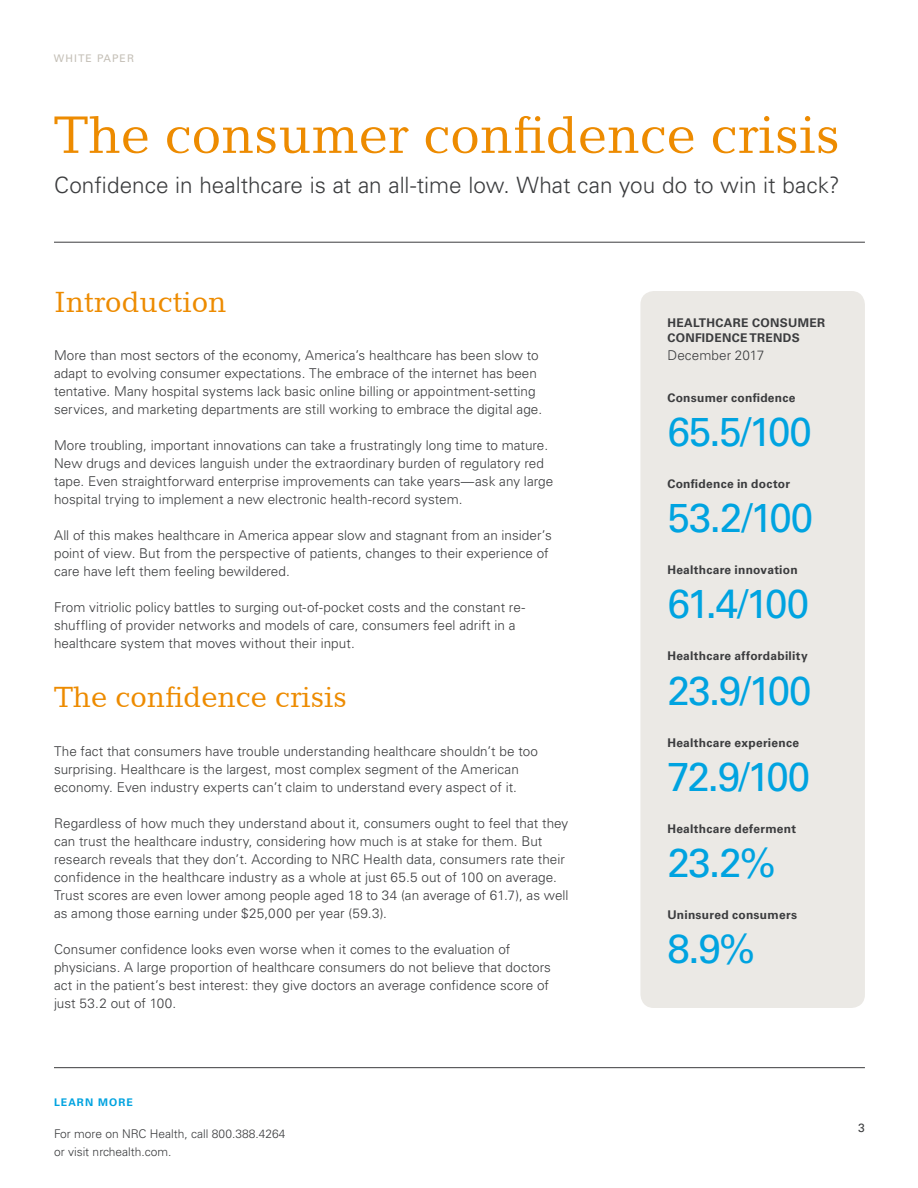
<style>
.page{position:relative;width:918px;height:1188px;background:#fff}
.page>*{position:absolute;margin:0;border:0;box-sizing:border-box;transform-origin:0 0}
.t1{font:54px "Candida BT";color:#ed8b00}
.t2{font:40.5px "Univers LT Std";letter-spacing:-.045em;color:#00a3e0}
.t3{font:30px "Candida BT";color:#ed8b00}
.P_-_Large_intro{font:300 22.5px "Univers LT Std";color:#3b3c3e}
.t4{font:300 13.5px/18px "Univers LT Std";letter-spacing:.005em;color:#3b3c3e}
.P_Heading{font:700 12px "Univers LT Std";letter-spacing:.02em;color:#3b3c3e}
.t5{font:300 12px/18px "Univers LT Std";color:#3b3c3e}
.H2_Gray{font:700 12px/15px "Univers LT Std";letter-spacing:.025em;color:#3b3c3e}
.t6{font:12px "Univers LT Std";color:#3b3c3e}
.t7{font:10.5px "Univers LT Std";letter-spacing:.1em;color:#c4bfb6}
.t8{font:700 10.5px "Univers LT Std";letter-spacing:.1em;color:#00a3e0}
</style>
<div class="page">
<div style="left:640px;top:291px;width:225px;height:717px;background:#ebe9e5;border-radius:14px"></div>
<hr style="left:54px;top:1067px;width:811px;height:1px;background:#3b3c3e">
<hr style="left:54px;top:242px;width:811px;height:1px;background:#3b3c3e">
<p class="t7" style="left:54px;top:52px;width:82px">WHITE PAPER</p>
<p class="t1" style="left:54px;top:101px;width:787px">The consumer confidence crisis</p>
<p class="P_-_Large_intro" style="left:54px;top:172px;width:787px">Confidence in healthcare is at an all-time low. What can you do to win it back?</p>
<h1 class="t3" style="left:54px;top:283px;width:174px">Introduction</h1>
<p class="t4" style="left:54px;top:346px;width:490px">More than most sectors of the economy, America’s healthcare has been slow to adapt to evolving consumer expectations. The embrace of the internet has been tentative. Many hospital systems lack basic online billing or appointment-setting services, and marketing departments are still working to embrace the digital age.</p>
<p class="t4" style="left:54px;top:436px;width:501px">More troubling, important innovations can take a frustratingly long time to mature.<br>New drugs and devices languish under the extraordinary burden of regulatory red tape. Even straightforward enterprise improvements can take years—ask any large hospital trying to implement a new electronic health-record system.</p>
<p class="t4" style="left:54px;top:526px;width:499px">All of this makes healthcare in America appear slow and stagnant from an insider’s point of view. But from the perspective of patients, changes to their experience of care have left them feeling bewildered.</p>
<p class="t4" style="left:54px;top:598px;width:473px">From vitriolic policy battles to surging out-of-pocket costs and the constant re&shy;shuffling of provider networks and models of care, consumers feel adrift in a healthcare system that moves without their input.</p>
<h1 class="t3" style="left:54px;top:678px;width:294px">The confidence crisis</h1>
<p class="t4" style="left:54px;top:742px;width:485px">The fact that consumers have trouble understanding healthcare shouldn’t be too surprising. Healthcare is the largest, most complex segment of the American economy. Even industry experts can’t claim to understand every aspect of it.</p>
<p class="t4" style="left:54px;top:814px;width:516px">Regardless of how much they understand about it, consumers ought to feel that they can trust the healthcare industry, considering how much is at stake for them. But research reveals that they don’t. According to NRC Health data, consumers rate their confidence in the healthcare industry as a whole at just 65.5 out of 100 on average.<br>Trust scores are even lower among people aged 18 to 34 (an average of 61.7), as well as among those earning under $25,000 per year (59.3).</p>
<p class="t4" style="left:54px;top:940px;width:499px">Consumer confidence looks even worse when it comes to the evaluation of physicians. A large proportion of healthcare consumers do not believe that doctors act in the patient’s best interest: they give doctors an average confidence score of just 53.2 out of 100.</p>
<p class="t8" style="left:54px;top:1096px;width:80px">LEARN MORE</p>
<p class="t5" style="left:54px;top:1125px;width:233px">For more on NRC Health, call 800.388.4264 or visit nrchealth.com.</p>
<p class="H2_Gray" style="left:667px;top:315px;width:159px">HEALTHCARE CONSUMER<br>CONFIDENCE TRENDS</p>
<p class="t4" style="left:667px;top:346px;width:98px">December 2017</p>
<p class="P_Heading" style="left:667px;top:390px;width:130px">Consumer confidence</p>
<p class="t2" style="left:667px;top:408px;width:146px">65.5/100</p>
<p class="P_Heading" style="left:667px;top:477px;width:124px">Confidence in doctor</p>
<p class="t2" style="left:667px;top:494px;width:148px">53.2/100</p>
<p class="P_Heading" style="left:667px;top:563px;width:132px">Healthcare innovation</p>
<p class="t2" style="left:667px;top:580px;width:143px">61.4/100</p>
<p class="P_Heading" style="left:667px;top:649px;width:142px">Healthcare affordability</p>
<p class="t2" style="left:667px;top:666px;width:146px">23.9/100</p>
<p class="P_Heading" style="left:667px;top:735px;width:133px">Healthcare experience</p>
<p class="t2" style="left:667px;top:753px;width:145px">72.9/100</p>
<p class="P_Heading" style="left:667px;top:822px;width:130px">Healthcare deferment</p>
<p class="t2" style="left:667px;top:839px;width:110px">23.2%</p>
<p class="P_Heading" style="left:667px;top:908px;width:131px">Uninsured consumers</p>
<p class="t2" style="left:667px;top:925px;width:89px">8.9%</p>
<p class="t6" style="left:858px;top:1120px;width:8px">3</p>
</div>
